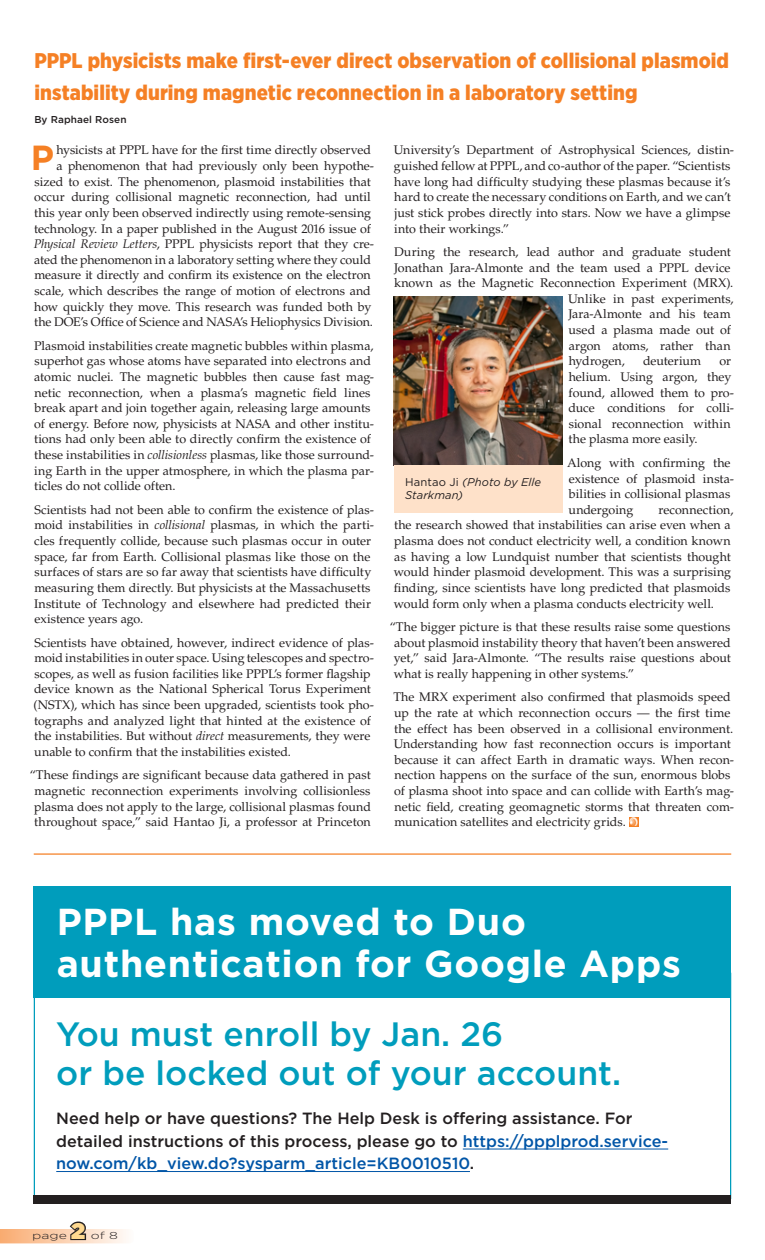
<style>
.page{position:relative;width:765px;height:1260px;background:#fff}
.page>*{position:absolute;margin:0;border:0;box-sizing:border-box;transform-origin:0 0}
.t1{font:700 37.5px/42.5px "Gotham";letter-spacing:.02em;color:#fff}
.t2{font:700 34.88px "Gotham";color:#f58025}
.t3{font:500 33.75px/38.8px "Gotham";color:#009dbc}
.t4{font:900 22.5px "Gotham";color:#ffd990}
.t5{font:900 21.25px/31.2px "Gotham Narrow";letter-spacing:.005em;color:#f58025}
.t6{font:500 16.25px/22.5px "Gotham";color:#231f20}
.t7{font:12.5px/15.6px "Palatino LT Std";color:#231f20}
.t8{font:italic 11.25px/13.5px "Gotham";letter-spacing:.005em;color:#231f20}
.t9{font:500 10px "Gotham";letter-spacing:.01em;color:#231f20}
.t10{font:300 10px "Gotham";color:#231f20;scale:1.4 1}
.s1{font-style:italic}
.s2{font-style:normal}
.s3{color:#0055a7}
</style>
<div class="page">
<svg style="left:629px;top:818px;width:9px;height:8px"></svg>
<img style="left:394px;top:297px;width:168px;height:169px">
<div style="left:394px;top:466px;width:168px;height:47px;background:#fee1c9"></div>
<div style="left:34px;top:886px;width:697px;height:112px;background:#009dbc"></div>
<div style="left:34px;top:1195px;width:697px;height:9px;background:#231f20"></div>
<hr style="left:463px;top:1149px;width:205px;height:1px;background:#0055a7">
<hr style="left:56px;top:1171px;width:414px;height:1px;background:#0055a7">
<hr style="left:34px;top:853px;width:697px;height:2px;background:#f58025">
<svg style="left:0;top:1221px;width:126px;height:22px"></svg>
<h3 class="t5" style="left:34px;top:45px;width:696px">PPPL physicists make first-ever direct observation of collisional plasmoid instability during magnetic reconnection in a laboratory setting</h3>
<p class="t9" style="left:34px;top:113px;width:94px">By Raphael Rosen</p>
<p class="t7" style="left:34px;top:143px;width:342px;text-align:right">hysicists at PPPL have for the first time directly observed<br>a phenomenon that had previously only been hypothe&shy;sized to exist. The phenomenon, plasmoid instabilities that occur during collisional magnetic reconnection, had until this year only been observed indirectly using remote-sensing technology. In a paper published in the August 2016 issue of <span class="s1">Physical Review Letters</span>, PPPL physicists report that they cre&shy;ated the phenomenon in a laboratory setting where they could measure it directly and confirm its existence on the electron scale, which describes the range of motion of electrons and how quickly they move. This research was funded both by the DOE’s Office of Science and NASA’s Heliophysics Division.</p>
<p class="t7" style="left:34px;top:338px;width:342px">Plasmoid instabilities create magnetic bubbles within plasma, superhot gas whose atoms have separated into electrons and atomic nuclei. The magnetic bubbles then cause fast mag&shy;netic reconnection, when a plasma’s magnetic field lines break apart and join together again, releasing large amounts of energy. Before now, physicists at NASA and other institu&shy;tions had only been able to directly confirm the existence of these instabilities in <span class="s1">collisionless</span> plasmas, like those surround&shy;ing Earth in the upper atmosphere, in which the plasma par&shy;ticles do not collide often.</p>
<p class="t7" style="left:34px;top:502px;width:342px">Scientists had not been able to confirm the existence of plas&shy;moid instabilities in <span class="s1">collisional</span> plasmas, in which the parti&shy;cles frequently collide, because such plasmas occur in outer space, far from Earth. Collisional plasmas like those on the surfaces of stars are so far away that scientists have difficulty measuring them directly. But physicists at the Massachusetts Institute of Technology and elsewhere had predicted their existence years ago.</p>
<p class="t7" style="left:34px;top:635px;width:342px">Scientists have obtained, however, indirect evidence of plas&shy;moid instabilities in outer space. Using telescopes and spectro&shy;scopes, as well as fusion facilities like PPPL’s former flagship device known as the National Spherical Torus Experiment (NSTX), which has since been upgraded, scientists took pho&shy;tographs and analyzed light that hinted at the existence of the instabilities. But without <span class="s1">direct</span> measurements, they were unable to confirm that the instabilities existed.</p>
<p class="t7" style="left:30px;top:768px;width:343px;text-align:center">“These findings are significant because data gathered in past magnetic reconnection experiments involving collisionless plasma does not apply to the large, collisional plasmas found throughout space,” said Hantao Ji, a professor at Princeton</p>
<h2 class="t2" style="left:31px;top:135px;width:25px">P</h2>
<p class="t7" style="left:394px;top:143px;width:342px">University’s Department of Astrophysical Sciences, distin&shy;guished fellow at PPPL, and co-author of the paper. “Scientists have long had difficulty studying these plasmas because it’s hard to create the necessary conditions on Earth, and we can’t just stick probes directly into stars. Now we have a glimpse into their workings.”</p>
<p class="t7" style="left:394px;top:244px;width:338px">During the research, lead author and graduate student</p>
<p class="t7" style="left:394px;top:260px;width:338px">Jonathan Jara-Almonte and the team used a PPPL device</p>
<p class="t7" style="left:394px;top:275px;width:341px">known as the Magnetic Reconnection Experiment (MRX).</p>
<p class="t7" style="left:568px;top:291px;width:167px">Unlike in past experiments,</p>
<p class="t7" style="left:568px;top:307px;width:164px">Jara-Almonte and his team</p>
<p class="t7" style="left:569px;top:322px;width:164px">used a plasma made out of</p>
<p class="t7" style="left:569px;top:338px;width:164px">argon atoms, rather than</p>
<p class="t7" style="left:569px;top:353px;width:58px">hydrogen,</p>
<p class="t7" style="left:643px;top:353px;width:60px">deuterium</p>
<p class="t7" style="left:568px;top:353px;width:167px;text-indent:151px">or helium. Using argon, they found, allowed them to pro&shy;duce conditions for colli&shy;sional reconnection within the plasma more easily.</p>
<p class="t7" style="left:567px;top:455px;width:169px">Along with confirming the existence of plasmoid insta&shy;bilities in collisional plasmas undergoing</p>
<p class="t8" style="left:405px;top:475px;width:138px"><span class="s2">Hantao Ji</span> (Photo by Elle<br>Starkman)</p>
<p class="t7" style="left:394px;top:502px;width:341px;text-indent:265px">reconnection, the research showed that instabilities can arise even when a plasma does not conduct electricity well, a condition known as having a low Lundquist number that scientists thought would hinder plasmoid development. This was a surprising finding, since scientists have long predicted that plasmoids would form only when a plasma conducts electricity well.</p>
<p class="t7" style="left:394px;top:619px;width:339px;text-align:justify;text-indent:-4px">“The bigger picture is that these results raise some questions about plasmoid instability theory that haven’t been answered yet,” said Jara-Almonte. “The results raise questions about what is really happening in other systems.”</p>
<p class="t7" style="left:393px;top:689px;width:342px">The MRX experiment also confirmed that plasmoids speed up the rate at which reconnection occurs — the first time the effect has been observed in a collisional environment.<br>Understanding how fast reconnection occurs is important because it can affect Earth in dramatic ways. When recon&shy;nection happens on the surface of the sun, enormous blobs of plasma shoot into space and can collide with Earth’s mag&shy;netic field, creating geomagnetic storms that threaten com&shy;munication satellites and electricity grids.</p>
<h1 class="t1" style="left:57px;top:900px;width:626px">PPPL has moved to Duo authentication for Google Apps</h1>
<h3 class="t3" style="left:56px;top:1014px;width:566px">You must enroll by Jan. 26<br>or be locked out of your account.</h3>
<h3 class="t6" style="left:56px;top:1107px;width:613px">Need help or have questions? The Help Desk is offering assistance. For detailed instructions of this process, please go to <span class="s3">https://ppplprod.service&shy;now.com/kb_view.do?sysparm_article=KB0010510</span>.</h3>
<p class="t10" style="left:32px;top:1229px;width:26px">page</p>
<h3 class="t4" style="left:71px;top:1215px;width:16px">2</h3>
<p class="t10" style="left:91px;top:1229px;width:21px">of 8</p>
</div>
